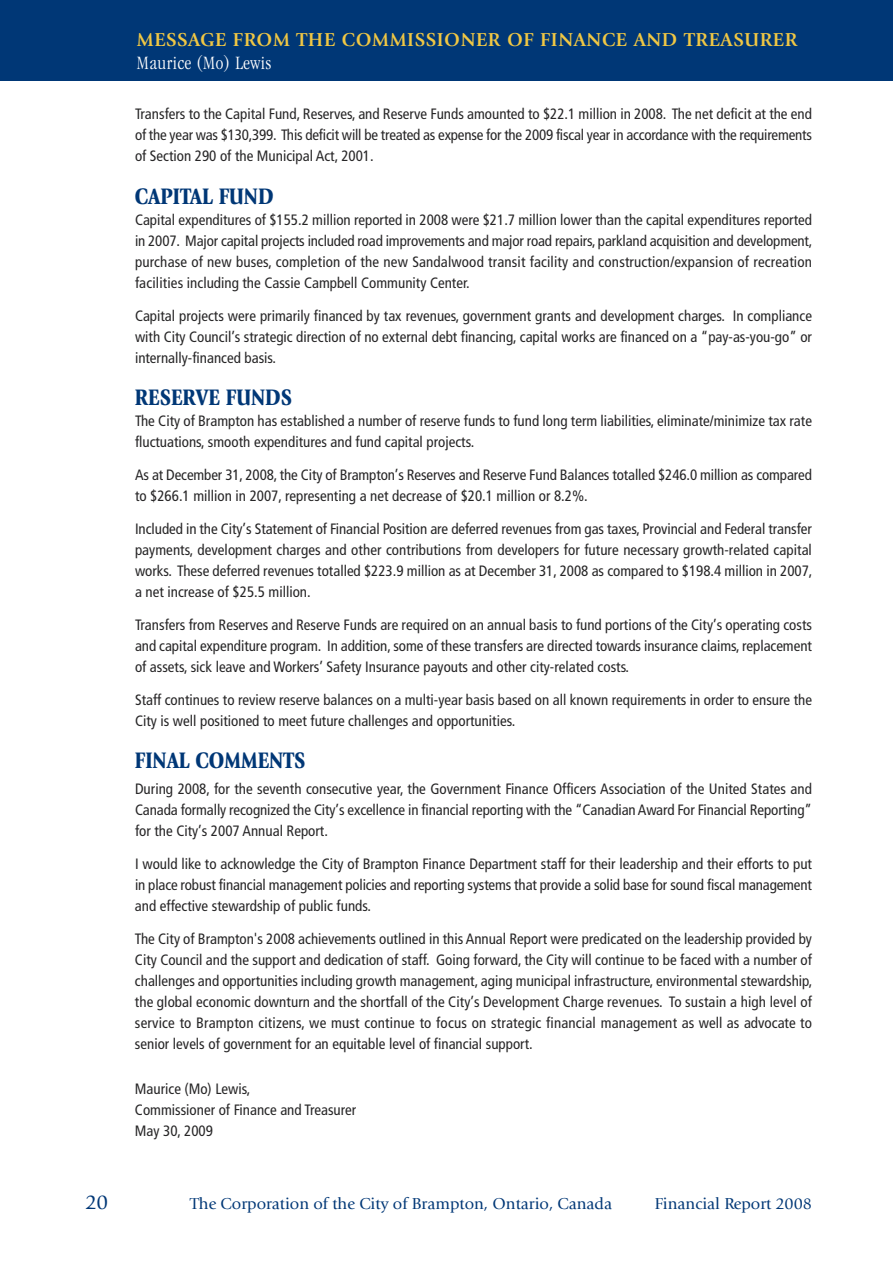
<style>
.page{position:relative;width:893px;height:1263px;background:#fff}
.page>*{position:absolute;margin:0;border:0;box-sizing:border-box;transform-origin:0 0}
.t1{font:900 23.4px "Giovanni";color:#003776;scale:.83 1}
.t2{font:21px "Giovanni";color:#003776}
.t3{font:700 19.5px "Giovanni";letter-spacing:.03em;color:#f0c744}
.t4{font:300 condensed 19.5px "Garamond";letter-spacing:.03em;color:#fff}
.t5{font:16.5px "Giovanni";color:#003776}
.t6{font:condensed 15px/21px "Frutiger";color:#272627;text-align:justify}
</style>
<div class="page">
<div style="left:0;top:0;width:893px;height:81px;background:#003776"></div>
<hr style="left:892px;top:0;width:1px;height:81px;background:#406998">
<h3 class="t3" style="left:137px;top:31px;width:662px">MESSAGE FROM THE COMMISSIONER OF FINANCE AND TREASURER</h3>
<h3 class="t4" style="left:137px;top:55px;width:136px">Maurice (Mo) Lewis</h3>
<p class="t6" style="left:135px;top:105px;width:678px">Transfers to the Capital Fund, Reserves, and Reserve Funds amounted to $22.1 million in 2008. The net deficit at the end of the year was $130,399. This deficit will be treated as expense for the 2009 fiscal year in accordance with the requirements of Section 290 of the Municipal Act, 2001.</p>
<h1 class="t1" style="left:135px;top:187px;width:169px">CAPITAL FUND</h1>
<p class="t6" style="left:135px;top:210px;width:679px">Capital expenditures of $155.2 million reported in 2008 were $21.7 million lower than the capital expenditures reported in 2007. Major capital projects included road improvements and major road repairs, parkland acquisition and development, purchase of new buses, completion of the new Sandalwood transit facility and construction/expansion of recreation facilities including the Cassie Campbell Community Center.</p>
<p class="t6" style="left:135px;top:306px;width:678px">Capital projects were primarily financed by tax revenues, government grants and development charges. In compliance with City Council’s strategic direction of no external debt financing, capital works are financed on a “pay-as-you-go” or internally-financed basis.</p>
<h1 class="t1" style="left:135px;top:388px;width:191px">RESERVE FUNDS</h1>
<p class="t6" style="left:135px;top:411px;width:678px">The City of Brampton has established a number of reserve funds to fund long term liabilities, eliminate/minimize tax rate fluctuations, smooth expenditures and fund capital projects.</p>
<p class="t6" style="left:135px;top:465px;width:678px">As at December 31, 2008, the City of Brampton’s Reserves and Reserve Fund Balances totalled $246.0 million as compared to $266.1 million in 2007, representing a net decrease of $20.1 million or 8.2%.</p>
<p class="t6" style="left:135px;top:519px;width:679px">Included in the City’s Statement of Financial Position are deferred revenues from gas taxes, Provincial and Federal transfer payments, development charges and other contributions from developers for future necessary growth-related capital works. These deferred revenues totalled $223.9 million as at December 31, 2008 as compared to $198.4 million in 2007, a net increase of $25.5 million.</p>
<p class="t6" style="left:135px;top:615px;width:678px">Transfers from Reserves and Reserve Funds are required on an annual basis to fund portions of the City’s operating costs and capital expenditure program. In addition, some of these transfers are directed towards insurance claims, replacement of assets, sick leave and Workers’ Safety Insurance payouts and other city-related costs.</p>
<p class="t6" style="left:135px;top:690px;width:678px">Staff continues to review reserve balances on a multi-year basis based on all known requirements in order to ensure the<br>City is well positioned to meet future challenges and opportunities.</p>
<h1 class="t1" style="left:135px;top:751px;width:207px">FINAL COMMENTS</h1>
<p class="t6" style="left:135px;top:779px;width:678px">During 2008, for the seventh consecutive year, the Government Finance Officers Association of the United States and Canada formally recognized the City’s excellence in financial reporting with the “CanadianAward For Financial Reporting” for the City’s 2007 Annual Report.</p>
<p class="t6" style="left:135px;top:854px;width:678px">I would like to acknowledge the City of Brampton Finance Department staff for their leadership and their efforts to put in place robust financial management policies and reporting systems that provide a solid base for sound fiscal management and effective stewardship of public funds.</p>
<p class="t6" style="left:135px;top:929px;width:679px">The City of Brampton's 2008 achievements outlined in this Annual Report were predicated on the leadership provided by City Council and the support and dedication of staff. Going forward, the City will continue to be faced with a number of challenges and opportunities including growth management, aging municipal infrastructure, environmental stewardship, the global economic downturn and the shortfall of the City’s Development Charge revenues. To sustain a high level of service to Brampton citizens, we must continue to focus on strategic financial management as well as advocate to senior levels of government for an equitable level of financial support.</p>
<p class="t6" style="left:135px;top:1079px;width:223px;text-align:left">Maurice (Mo) Lewis,<br>Commissioner of Finance and Treasurer<br>May 30, 2009</p>
<h2 class="t2" style="left:85px;top:1194px;width:24px">20</h2>
<p class="t5" style="left:190px;top:1197px;width:423px">The Corporation of the City of Brampton, Ontario, Canada</p>
<p class="t5" style="left:655px;top:1197px;width:159px">Financial Report 2008</p>
</div>
